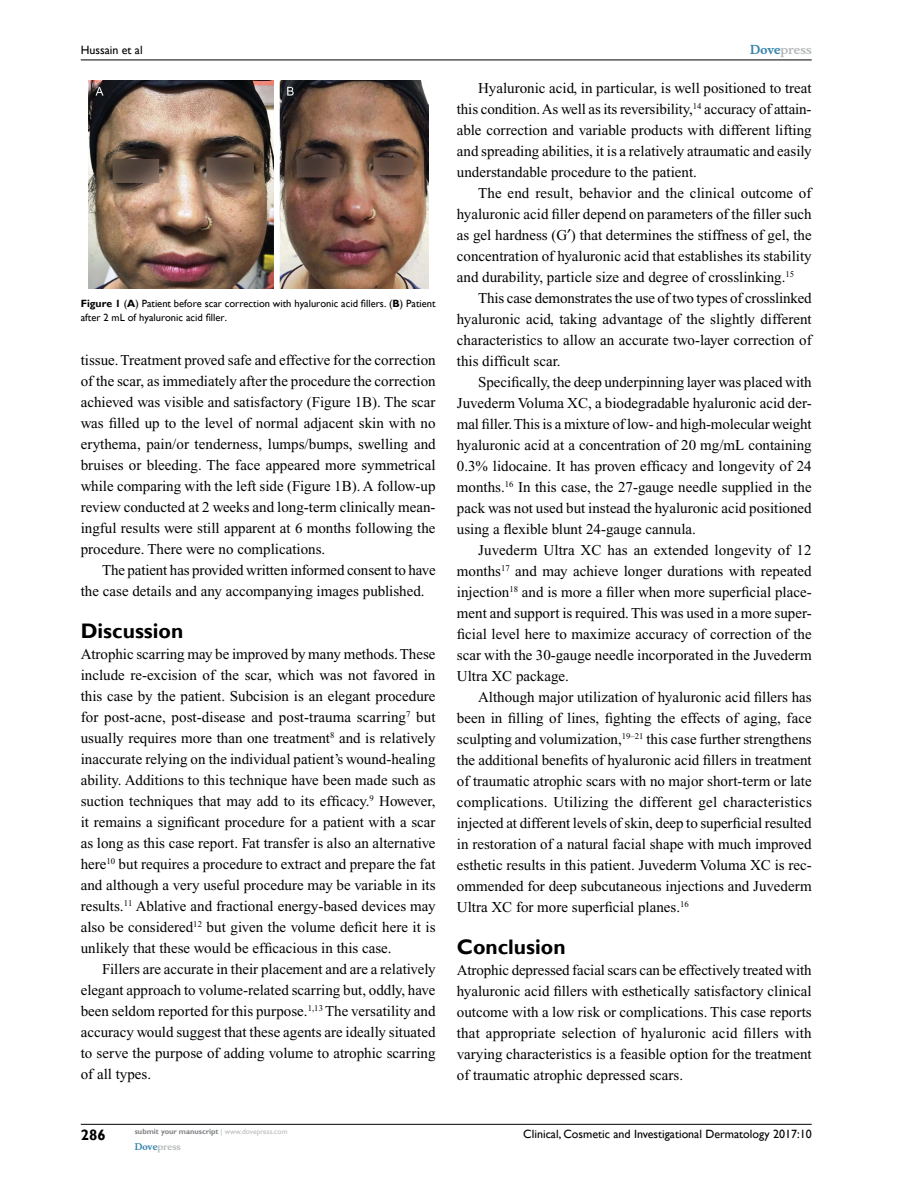
<style>
.page{position:relative;width:918px;height:1188px;background:#fff}
.page>*{position:absolute;margin:0;border:0;box-sizing:border-box;transform-origin:0 0}
.t1{font:700 21px "Gill Sans";color:#000}
.t2{font:15px/21px "Times New Roman";color:#000;text-align:justify}
.t3{font:700 15px "Gill Sans";color:#000}
.t4{font:12px "Gill Sans";color:#000}
.t5{font:700 12px "Musee";color:#b8babc}
.t6{font:10.5px/13.5px "Gill Sans";color:#000}
.t7{font:700 9px "Musee";color:#b8babc}
.t8{font:700 7.5px "Gill Sans";color:#808285}
.s1{font-weight:700}
.s2{font-weight:400;color:#b8babc}
.s3{color:#3785ad}
</style>
<div class="page">
<hr style="left:81px;top:1124px;width:731px;height:1px;background:#000">
<hr style="left:81px;top:60px;width:731px;height:1px;background:#000">
<img style="left:88px;top:81px;width:340px;height:207px">
<p class="t4" style="left:81px;top:43px;width:63px">Hussain et al</p>
<p class="t6" style="left:81px;top:297px;width:356px"><span class="s1">Figure 1</span> (<span class="s1">A</span>) Patient before scar correction with hyaluronic acid fillers. (<span class="s1">B</span>) Patient after 2 mL of hyaluronic acid filler.</p>
<p class="t2" style="left:81px;top:350px;width:356px">tissue. Treatment proved safe and effective for the correction of the scar, as immediately after the procedure the correction achieved was visible and satisfactory (Figure 1B). The scar was filled up to the level of normal adjacent skin with no erythema, pain/or tenderness, lumps/bumps, swelling and bruises or bleeding. The face appeared more symmetrical while comparing with the left side (Figure 1B). A follow-up review conducted at 2 weeks and long-term clinically mean&shy;ingful results were still apparent at 6 months following the procedure. There were no complications.</p>
<p class="t2" style="left:81px;top:560px;width:356px;text-indent:21px">The patient has provided written informed consent to have the case details and any accompanying images published.</p>
<h1 class="t1" style="left:81px;top:619px;width:104px">Discussion</h1>
<p class="t2" style="left:81px;top:644px;width:356px">Atrophic scarring may be improved by many methods. These include re-excision of the scar, which was not favored in this case by the patient. Subcision is an elegant procedure for post-acne, post-disease and post-trauma scarring<sup>7</sup> but usually requires more than one treatment<sup>8</sup> and is relatively inaccurate relying on the individual patient’s wound-healing ability. Additions to this technique have been made such as suction techniques that may add to its efficacy.<sup>9</sup> However, it remains a significant procedure for a patient with a scar as long as this case report. Fat transfer is also an alternative here<sup>10</sup> but requires a procedure to extract and prepare the fat and although a very useful procedure may be variable in its results.<sup>11</sup> Ablative and fractional energy-based devices may also be considered<sup>12</sup> but given the volume deficit here it is unlikely that these would be efficacious in this case.</p>
<p class="t2" style="left:81px;top:959px;width:357px;text-indent:21px">Fillers are accurate in their placement and are a relatively elegant approach to volume-related scarring but, oddly, have been seldom reported for this purpose.<sup>1,13</sup> The versatility and accuracy would suggest that these agents are ideally situated to serve the purpose of adding volume to atrophic scarring of all types.</p>
<p class="t3" style="left:81px;top:1126px;width:26px">286</p>
<p class="t8" style="left:135px;top:1127px;width:154px">submit your manuscript <span class="s2">| www.dovepress.com</span></p>
<p class="t7" style="left:135px;top:1141px;width:48px"><span class="s3">Dove</span>press</p>
<p class="t5" style="left:750px;top:43px;width:63px"><span class="s3">Dove</span>press</p>
<p class="t2" style="left:457px;top:77px;width:356px;text-indent:21px">Hyaluronic acid, in particular, is well positioned to treat this condition. As well as its reversibility,<sup>14</sup> accuracy of attain&shy;able correction and variable products with different lifting and spreading abilities, it is a relatively atraumatic and easily understandable procedure to the patient.</p>
<p class="t2" style="left:457px;top:182px;width:356px;text-indent:21px">The end result, behavior and the clinical outcome of hyaluronic acid filler depend on parameters of the filler such as gel hardness (G ) that determines the stiffness of gel, the concentration of hyaluronic acid that establishes its stability and durability, particle size and degree of crosslinking.<sup>15</sup></p>
<p class="t2" style="left:457px;top:287px;width:356px;text-indent:21px">This case demonstrates the use of two types of crosslinked hyaluronic acid, taking advantage of the slightly different characteristics to allow an accurate two-layer correction of this difficult scar.</p>
<p class="t2" style="left:457px;top:371px;width:356px;text-indent:21px">Specifically, the deep underpinning layer was placed with Juvederm Voluma XC, a biodegradable hyaluronic acid der&shy;mal filler. This is a mixture of low- and high-molecular weight hyaluronic acid at a concentration of 20 mg/mL containing 0.3% lidocaine. It has proven efficacy and longevity of 24 months.<sup>16</sup> In this case, the 27-gauge needle supplied in the pack was not used but instead the hyaluronic acid positioned using a flexible blunt 24-gauge cannula.</p>
<p class="t2" style="left:457px;top:539px;width:356px;text-indent:21px">Juvederm Ultra XC has an extended longevity of 12 months<sup>17</sup> and may achieve longer durations with repeated injection<sup>18</sup> and is more a filler when more superficial place&shy;ment and support is required. This was used in a more super&shy;ficial level here to maximize accuracy of correction of the scar with the 30-gauge needle incorporated in the Juvederm Ultra XC package.</p>
<p class="t2" style="left:457px;top:686px;width:357px;text-indent:21px">Although major utilization of hyaluronic acid fillers has been in filling of lines, fighting the effects of aging, face sculpting and volumization,<sup>19–21</sup> this case further strengthens the additional benefits of hyaluronic acid fillers in treatment of traumatic atrophic scars with no major short-term or late complications. Utilizing the different gel characteristics injected at different levels of skin, deep to superficial resulted in restoration of a natural facial shape with much improved esthetic results in this patient. Juvederm Voluma XC is rec&shy;ommended for deep subcutaneous injections and Juvederm Ultra XC for more superficial planes.<sup>16</sup></p>
<h1 class="t1" style="left:457px;top:934px;width:110px">Conclusion</h1>
<p class="t2" style="left:457px;top:959px;width:356px">Atrophic depressed facial scars can be effectively treated with hyaluronic acid fillers with esthetically satisfactory clinical outcome with a low risk or complications. This case reports that appropriate selection of hyaluronic acid fillers with varying characteristics is a feasible option for the treatment of traumatic atrophic depressed scars.</p>
<p class="t4" style="left:523px;top:1127px;width:290px">Clinical, Cosmetic and Investigational Dermatology 2017:10</p>
</div>
